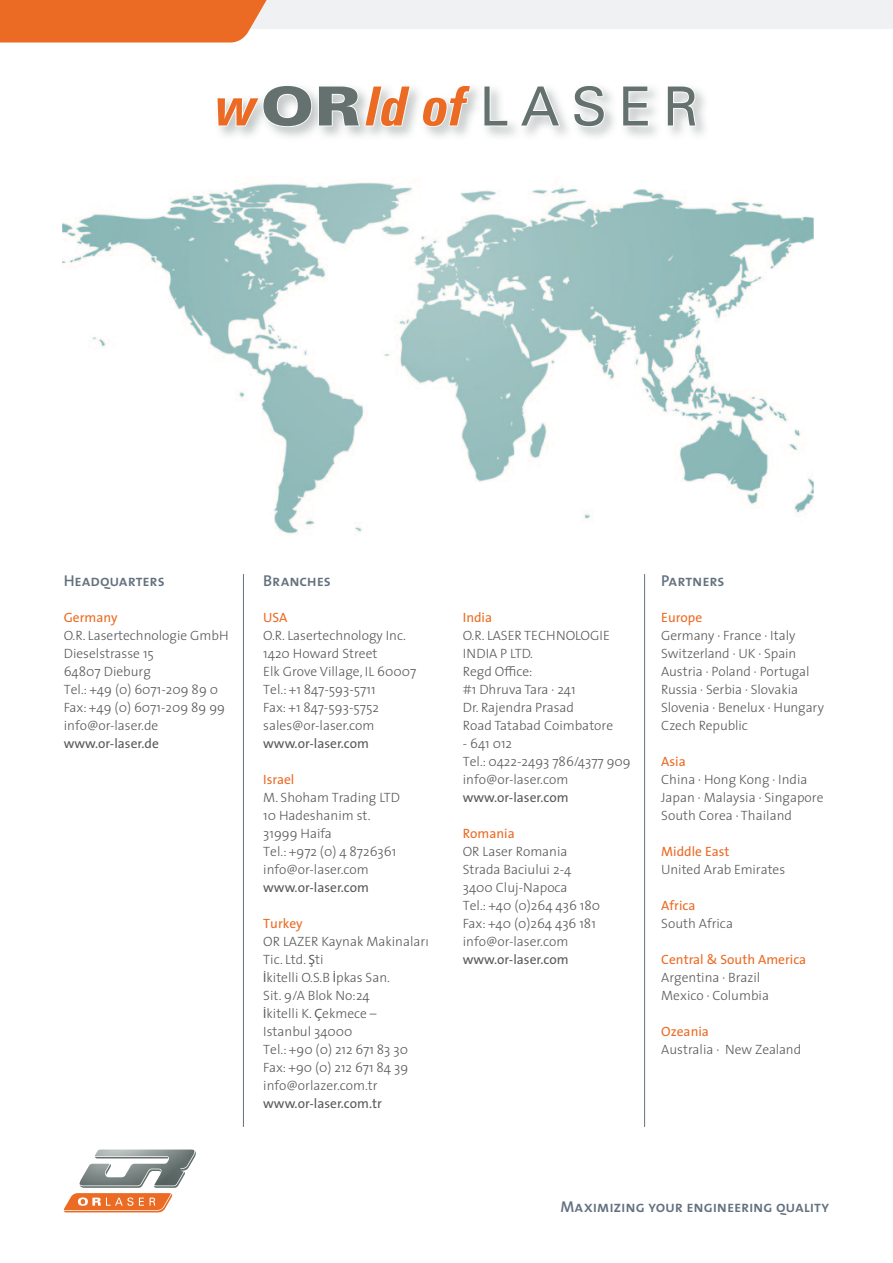
<style>
.page{position:relative;width:893px;height:1263px;background:#fff}
.page>*{position:absolute;margin:0;border:0;box-sizing:border-box;transform-origin:0 0}
.t1{font:15.75px "The Sans Semi Bold Caps";letter-spacing:-.01em;color:#647280}
.t2{font:300 13.5px/18px "The Sans";color:#59595b}
.t3{font:13.5px "The Sans";color:#59595b}
.t4{font:13.5px "The Sans";color:#eb6b24}
.s1{font-family:"Myriad Pro";font-weight:400}
</style>
<div class="page">
<div style="left:0;top:0;width:893px;height:28px;background:#eff1f3"></div>
<svg style="left:0;top:0;width:285px;height:43px;background:#ec7b3c"></svg>
<hr style="left:243px;top:574px;width:1px;height:553px;background:#647280">
<hr style="left:644px;top:574px;width:1px;height:553px;background:#647280">
<img style="left:92px;top:1149px;width:104px;height:22px">
<svg style="left:64px;top:1164px;width:121px;height:48px"></svg>
<img style="left:62px;top:182px;width:752px;height:353px">
<div style="left:214px;top:82px;width:496px;height:60px;background:#65716f;opacity:.4"></div>
<svg style="left:217px;top:85px;width:95px;height:42px"></svg>
<svg style="left:318px;top:86px;width:92px;height:41px"></svg>
<svg style="left:422px;top:85px;width:49px;height:42px"></svg>
<svg style="left:484px;top:86px;width:24px;height:40px"></svg>
<svg style="left:520px;top:86px;width:40px;height:40px"></svg>
<svg style="left:573px;top:85px;width:32px;height:42px"></svg>
<svg style="left:622px;top:86px;width:27px;height:40px"></svg>
<svg style="left:667px;top:86px;width:29px;height:40px"></svg>
<p class="t1" style="left:64px;top:567px;width:103px">Headquarters</p>
<p class="t1" style="left:263px;top:567px;width:69px">Branches</p>
<p class="t1" style="left:661px;top:567px;width:65px">Partners</p>
<p class="t4" style="left:263px;top:607px;width:26px">USA</p>
<p class="t2" style="left:263px;top:626px;width:154px">O.R. Lasertechnology Inc.<br>1420 Howard Street<br>Elk Grove Village, IL 60007<br>Tel.: +1 847-593-5711<br>Fax: +1 847-593-5752 sales@or-laser.com</p>
<p class="t3" style="left:263px;top:733px;width:107px">www.or-laser.com</p>
<p class="t4" style="left:263px;top:769px;width:33px">Israel</p>
<p class="t2" style="left:263px;top:788px;width:138px">M. Shoham Trading LTD<br>10 Hadeshanim st.<br>31999 Haifa<br>Tel.: +972 (0) 4 8726361 info@or-laser.com</p>
<p class="t3" style="left:263px;top:877px;width:107px">www.or-laser.com</p>
<p class="t4" style="left:263px;top:913px;width:41px">Turkey</p>
<p class="t2" style="left:263px;top:932px;width:167px">OR LAZER Kaynak Makinaları<br>Tic. Ltd. <span class="s1">Ş</span>ti<br><span class="s1">İ</span>kitelli O.S.B <span class="s1">İ</span>pkas San.<br>Sit. 9/A Blok No:24<br><span class="s1">İ</span>kitelli K. <span class="s1">Ç</span>ekmece –<br>Istanbul 34000<br>Tel.: +90 (0) 212 671 83 30<br>Fax: +90 (0) 212 671 84 39 info@orlazer.com.tr</p>
<p class="t3" style="left:263px;top:1093px;width:120px">www.or-laser.com.tr</p>
<p class="t4" style="left:463px;top:607px;width:31px">India</p>
<p class="t2" style="left:463px;top:626px;width:152px">O.R. LASER TECHNOLOGIE<br>INDIA P LTD.<br>Regd Office:<br>#1 Dhruva Tara · 241<br>Dr. Rajendra Prasad<br>Road Tatabad Coimbatore</p>
<p class="t2" style="left:463px;top:734px;width:170px">- 641 012<br>Tel.: 0422-2493 786/4377 909 info@or-laser.com</p>
<p class="t3" style="left:463px;top:786px;width:107px">www.or-laser.com</p>
<p class="t4" style="left:463px;top:822px;width:54px">Romania</p>
<p class="t2" style="left:463px;top:842px;width:139px">OR Laser Romania<br>Strada Baciului 2-4<br>3400 Cluj-Napoca<br>Tel.: +40 (0)264 436 180<br>Fax: +40 (0)264 436 181 info@or-laser.com</p>
<p class="t3" style="left:463px;top:948px;width:107px">www.or-laser.com</p>
<p class="t4" style="left:661px;top:606px;width:43px">Europe</p>
<p class="t2" style="left:661px;top:626px;width:164px">Germany · France · Italy<br>Switzerland · UK · Spain<br>Austria · Poland · Portugal<br>Russia · Serbia · Slovakia<br>Slovenia · Benelux · Hungary<br>Czech Republic</p>
<p class="t4" style="left:661px;top:750px;width:26px">Asia</p>
<p class="t2" style="left:661px;top:770px;width:164px">China · Hong Kong · India<br>Japan · Malaysia · Singapore<br>South Corea · Thailand</p>
<p class="t4" style="left:661px;top:840px;width:70px">Middle East</p>
<p class="t2" style="left:661px;top:860px;width:125px">United Arab Emirates</p>
<p class="t4" style="left:661px;top:894px;width:36px">Africa</p>
<p class="t2" style="left:661px;top:914px;width:73px">South Africa</p>
<p class="t4" style="left:661px;top:948px;width:147px">Central &amp; South America</p>
<p class="t2" style="left:661px;top:968px;width:109px">Argentina · Brazil<br>Mexico · Columbia</p>
<p class="t4" style="left:661px;top:1020px;width:49px">Ozeania</p>
<p class="t2" style="left:661px;top:1040px;width:142px">Australia · New Zealand</p>
<p class="t4" style="left:64px;top:607px;width:56px">Germany</p>
<p class="t2" style="left:64px;top:626px;width:166px">O.R. Lasertechnologie GmbH<br>Dieselstrasse 15<br>64807 Dieburg<br>Tel.: +49 (0) 6071-209 89 0<br>Fax: +49 (0) 6071-209 89 99 info@or-laser.de</p>
<p class="t3" style="left:64px;top:733px;width:97px">www.or-laser.de</p>
<p class="t1" style="left:560px;top:1193px;width:270px">Maximizing your engineering quality</p>
</div>
